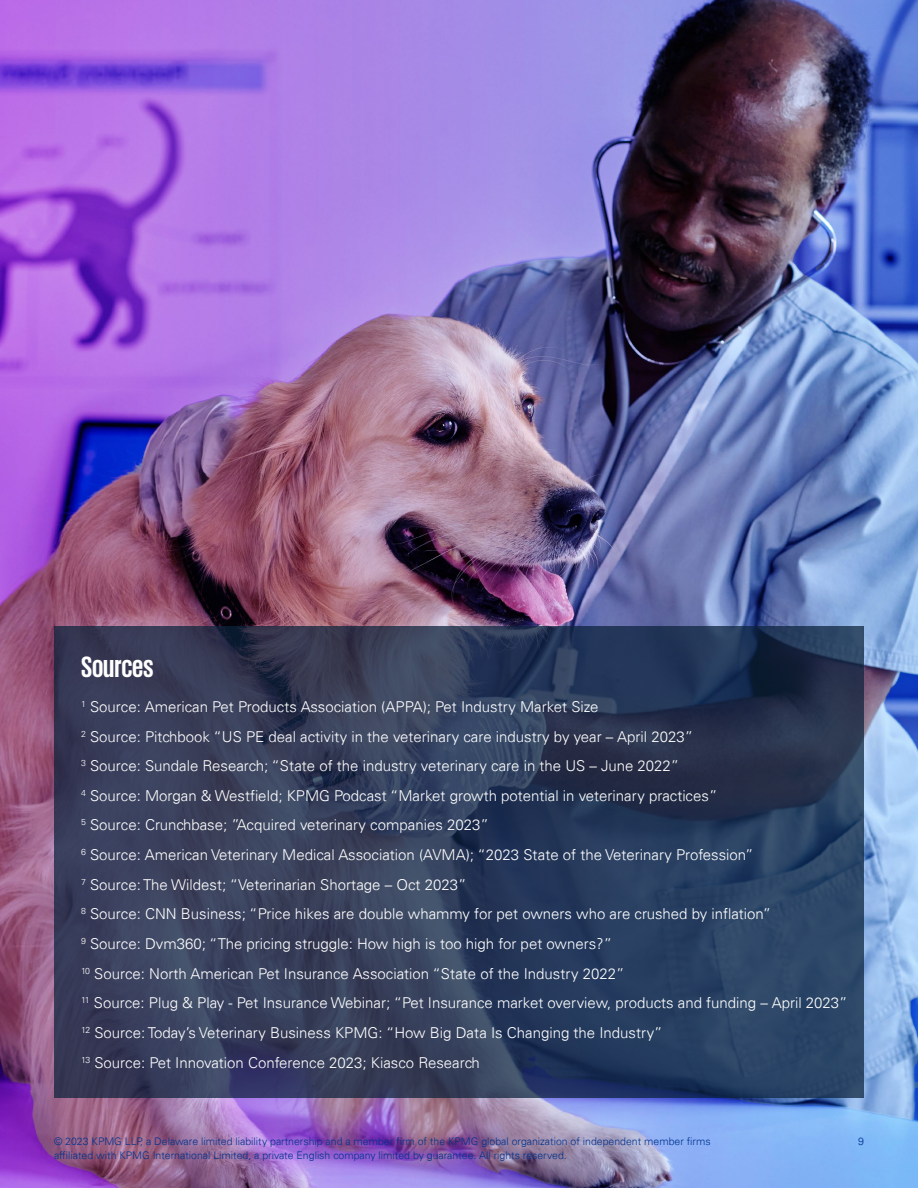
<style>
.page{position:relative;width:918px;height:1188px;background:#fff}
.page>*{position:absolute;margin:0;border:0;box-sizing:border-box;transform-origin:0 0}
.t1{font:700 30px "KPMG";letter-spacing:-.005em;color:#fff}
.t2{font:300 15px/29.7px "Univers 45";color:#fff}
.t3{font:300 10.5px "Univers 45";color:#00338d}
</style>
<div class="page">
<img style="left:0;top:0;width:918px;height:1188px">
<svg style="left:54px;top:626px;width:810px;height:472px"></svg>
<h1 class="t1" style="left:81px;top:651px;width:74px">Sources</h1>
<p class="t2" style="left:81px;top:692px;width:768px"><sup>1</sup> Source: American Pet Products Association (APPA); Pet Industry Market Size<br><sup>2</sup> Source: Pitchbook “US PE deal activity in the veterinary care industry by year – April 2023”<br><sup>3</sup> Source: Sundale Research; “State of the industry veterinary care in the US – June 2022”<br><sup>4</sup> Source: Morgan &amp; Westfield; KPMG Podcast “Market growth potential in veterinary practices”<br><sup>5</sup> Source: Crunchbase; ”Acquired veterinary companies 2023”<br><sup>6</sup> Source: American Veterinary Medical Association (AVMA); “2023 State of the Veterinary Profession”<br><sup>7</sup> Source: The Wildest; “Veterinarian Shortage – Oct 2023”<br><sup>8</sup> Source: CNN Business; “Price hikes are double whammy for pet owners who are crushed by inflation”<br><sup>9</sup> Source: Dvm360; “The pricing struggle: How high is too high for pet owners?”<br><sup>10</sup> Source: North American Pet Insurance Association “State of the Industry 2022”<br><sup>11</sup> Source: Plug &amp; Play - Pet Insurance Webinar; “Pet Insurance market overview, products and funding – April 2023” <sup>12</sup> Source: Today’s Veterinary Business KPMG: “How Big Data Is Changing the Industry”<br><sup>13</sup> Source: Pet Innovation Conference 2023; Kiasco Research</p>
<p class="t3" style="left:54px;top:1135px;width:658px">© 2023 KPMG LLP, a Delaware limited liability partnership and a member firm of the KPMG global organization of independent member firms</p>
<p class="t3" style="left:858px;top:1135px;width:7px">9</p>
<p class="t3" style="left:54px;top:1149px;width:514px">affiliated with KPMG International Limited, a private English company limited by guarantee. All rights reserved.</p>
</div>
